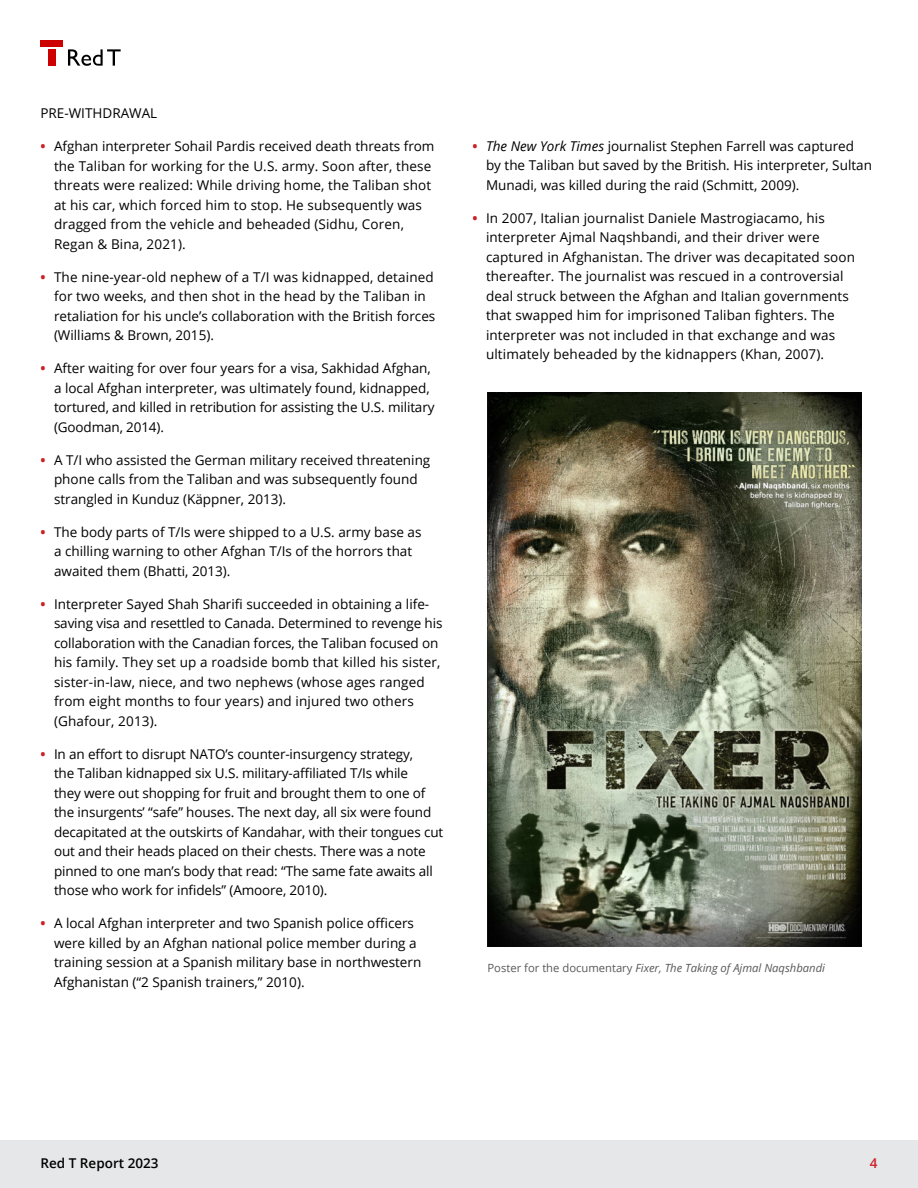
<style>
.page{position:relative;width:918px;height:1188px;background:#fff}
.page>*{position:absolute;margin:0;border:0;box-sizing:border-box;transform-origin:0 0}
.t1{font:13.5px/19.5px "Open Sans";color:#000}
.t2{font:600 13.5px "Open Sans";color:#000}
.t3{font:600 13.5px "Open Sans";color:#cc2027}
.t4{font:italic 11.25px "Open Sans";color:#58595b}
.s1{font-weight:700;color:#cc2027}
.s2{font-style:italic}
.s3{font-style:normal}
</style>
<div class="page">
<div style="left:0;top:1140px;width:918px;height:48px;background:#e6e7e8"></div>
<svg style="left:68px;top:49px;width:53px;height:17px"></svg>
<div style="left:40px;top:40px;width:23px;height:7px;background:#c00"></div>
<div style="left:48px;top:49px;width:8px;height:17px;background:#c00"></div>
<img style="left:488px;top:392px;width:374px;height:555px">
<p class="t1" style="left:40px;top:103px;width:118px">PRE-WITHDRAWAL</p>
<p class="t1" style="left:54px;top:136px;width:382px;text-indent:-14px"><span class="s1">•</span> Afghan interpreter Sohail Pardis received death threats from the Taliban for working for the U.S. army. Soon after, these threats were realized: While driving home, the Taliban shot at his car, which forced him to stop. He subsequently was dragged from the vehicle and beheaded (Sidhu, Coren, Regan &amp; Bina, 2021).</p>
<p class="t1" style="left:54px;top:267px;width:383px;text-indent:-14px"><span class="s1">•</span> The nine-year-old nephew of a T/I was kidnapped, detained for two weeks, and then shot in the head by the Taliban in retaliation for his uncle’s collaboration with the British forces (Williams &amp; Brown, 2015).</p>
<p class="t1" style="left:54px;top:358px;width:382px;text-indent:-14px"><span class="s1">•</span> After waiting for over four years for a visa, Sakhidad Afghan, a local Afghan interpreter, was ultimately found, kidnapped, tortured, and killed in retribution for assisting the U.S. military (Goodman, 2014).</p>
<p class="t1" style="left:54px;top:450px;width:378px;text-indent:-14px"><span class="s1">•</span> A T/I who assisted the German military received threatening phone calls from the Taliban and was subsequently found strangled in Kunduz (Käppner, 2013).</p>
<p class="t1" style="left:54px;top:522px;width:369px;text-indent:-14px"><span class="s1">•</span> The body parts of T/Is were shipped to a U.S. army base as a chilling warning to other Afghan T/Is of the horrors that awaited them (Bhatti, 2013).</p>
<p class="t1" style="left:54px;top:594px;width:390px;text-indent:-14px"><span class="s1">•</span> Interpreter Sayed Shah Sharifi succeeded in obtaining a life&shy;saving visa and resettled to Canada. Determined to revenge his collaboration with the Canadian forces, the Taliban focused on his family. They set up a roadside bomb that killed his sister, sister-in-law, niece, and two nephews (whose ages ranged from eight months to four years) and injured two others (Ghafour, 2013).</p>
<p class="t1" style="left:54px;top:744px;width:391px;text-indent:-14px"><span class="s1">•</span> In an effort to disrupt NATO’s counter-insurgency strategy,<br>the Taliban kidnapped six U.S. military-affiliated T/Is while<br>they were out shopping for fruit and brought them to one of the insurgents’ “safe” houses. The next day, all six were found decapitated at the outskirts of Kandahar, with their tongues cut out and their heads placed on their chests. There was a note pinned to one man’s body that read: “The same fate awaits all those who work for infidels” (Amoore, 2010).</p>
<p class="t1" style="left:54px;top:913px;width:369px;text-indent:-14px"><span class="s1">•</span> A local Afghan interpreter and two Spanish police officers were killed by an Afghan national police member during a training session at a Spanish military base in northwestern Afghanistan (“2 Spanish trainers,” 2010).</p>
<p class="t1" style="left:486px;top:136px;width:388px;text-indent:-14px"><span class="s1">•</span> <span class="s2">The New York Times</span> journalist Stephen Farrell was captured by the Taliban but saved by the British. His interpreter, Sultan<br>Munadi, was killed during the raid (Schmitt, 2009).</p>
<p class="t1" style="left:486px;top:208px;width:371px;text-indent:-14px"><span class="s1">•</span> In 2007, Italian journalist Daniele Mastrogiacamo, his interpreter Ajmal Naqshbandi, and their driver were captured in Afghanistan. The driver was decapitated soon thereafter. The journalist was rescued in a controversial deal struck between the Afghan and Italian governments that swapped him for imprisoned Taliban fighters. The interpreter was not included in that exchange and was ultimately beheaded by the kidnappers (Khan, 2007).</p>
<p class="t4" style="left:488px;top:960px;width:339px"><span class="s3">Poster for the documentary</span> Fixer, The Taking of Ajmal Naqshbandi</p>
<p class="t2" style="left:40px;top:1154px;width:120px">Red T Report 2023</p>
<p class="t3" style="left:870px;top:1154px;width:9px">4</p>
</div>
